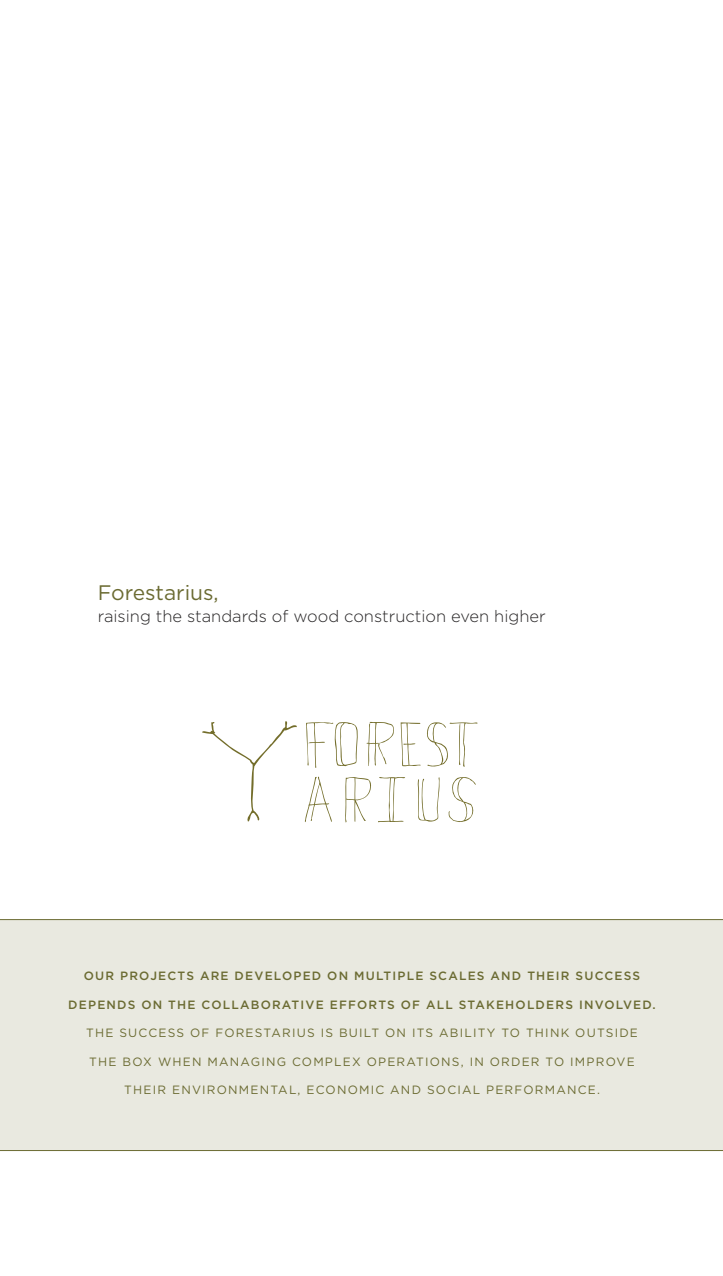
<style>
.page{position:relative;width:723px;height:1276px;background:#fff}
.page>*{position:absolute;margin:0;border:0;box-sizing:border-box;transform-origin:0 0}
.t1{font:21px "Gotham";color:#6b6b32}
.t2{font:300 16.5px "Gotham";color:#272526}
.t3{font:12px "Gotham";letter-spacing:.1em;color:#6b6b32}
.t4{font:500 12px "Gotham";letter-spacing:.1em;color:#6b6b32}
</style>
<div class="page">
<svg style="left:304px;top:776px;width:28px;height:46px"></svg>
<svg style="left:417px;top:777px;width:23px;height:44px"></svg>
<svg style="left:401px;top:722px;width:19px;height:45px"></svg>
<svg style="left:306px;top:722px;width:52px;height:46px"></svg>
<svg style="left:427px;top:722px;width:51px;height:45px"></svg>
<svg style="left:367px;top:721px;width:27px;height:45px"></svg>
<svg style="left:378px;top:777px;width:27px;height:46px"></svg>
<svg style="left:345px;top:777px;width:26px;height:45px"></svg>
<svg style="left:448px;top:777px;width:28px;height:45px"></svg>
<svg style="left:202px;top:721px;width:95px;height:100px"></svg>
<div style="left:0;top:919px;width:723px;height:231px;background:#e9e9e0"></div>
<hr style="left:0;top:919px;width:723px;height:1px;background:#6b6b32">
<hr style="left:0;top:1150px;width:723px;height:1px;background:#6b6b32">
<h1 class="t1" style="left:98px;top:585px;width:122px">FORESTARIUS,</h1>
<h2 class="t2" style="left:98px;top:610px;width:449px">raising the standards of wood construction even higher</h2>
<p class="t4" style="left:84px;top:971px;width:558px">OUR PROJECTS ARE DEVELOPED ON MULTIPLE SCALES AND THEIR SUCCESS</p>
<p class="t4" style="left:68px;top:1000px;width:589px">DEPENDS ON THE COLLABORATIVE EFFORTS OF ALL STAKEHOLDERS INVOLVED.</p>
<p class="t3" style="left:86px;top:1028px;width:553px">THE SUCCESS OF FORESTARIUS IS BUILT ON ITS ABILITY TO THINK OUTSIDE</p>
<p class="t3" style="left:89px;top:1057px;width:547px">THE BOX WHEN MANAGING COMPLEX OPERATIONS, IN ORDER TO IMPROVE</p>
<p class="t3" style="left:124px;top:1085px;width:477px">THEIR ENVIRONMENTAL, ECONOMIC AND SOCIAL PERFORMANCE.</p>
</div>
